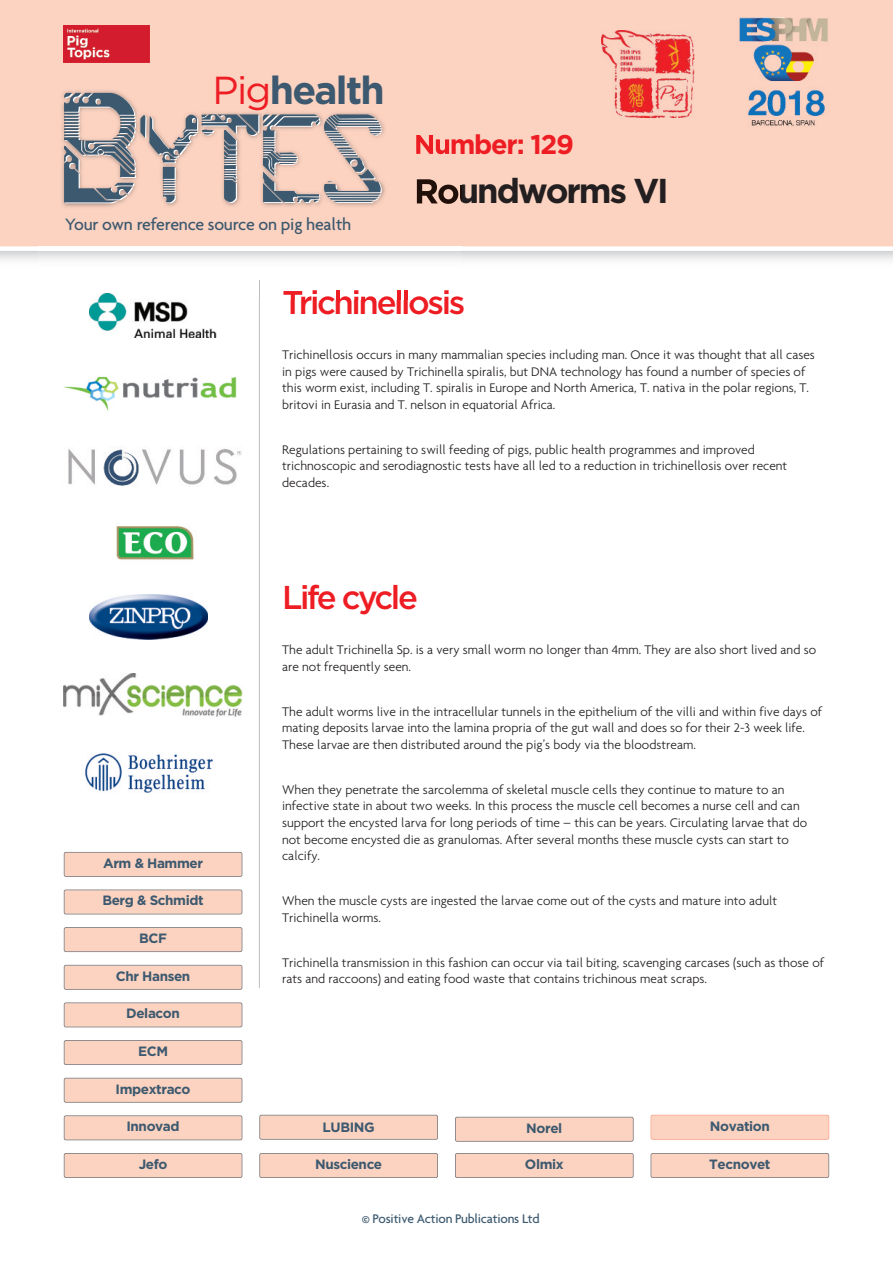
<style>
.page{position:relative;width:893px;height:1263px;background:#fff}
.page>*{position:absolute;margin:0;border:0;box-sizing:border-box;transform-origin:0 0}
.t1{font:127.5px "Circuit";letter-spacing:-.03em;color:#3c596f}
.t2{font:700 39px "Gotham";letter-spacing:-.045em;color:#3c596f}
.t3{font:700 34.5px "Gotham";letter-spacing:-.06em;color:#231f20}
.t4{font:500 33px "Gotham";letter-spacing:-.07em;color:#ee1d23}
.t5{font:700 27px "Gotham";letter-spacing:-.045em;color:#ee1d23}
.t6{font:500 17.85px "Agenda";letter-spacing:-.01em;color:#3c596f}
.t7{font:300 13.5px/16.5px "Agenda";color:#231f20}
.t8{font:700 13.5px "Gotham";letter-spacing:-.03em;color:#3c596f}
.t9{font:500 13.5px "Agenda";letter-spacing:-.015em;color:#3c596f}
.s1{font-weight:400;color:#ee1d23}
</style>
<div class="page">
<hr style="left:259px;top:281px;width:1px;height:707px;background:#bcbdc0">
<div style="left:0;top:0;width:893px;height:251px;background:#fcd2c0"></div>
<img style="left:39px;top:72px;width:423px;height:209px">
<img style="left:283px;top:290px;width:179px;height:10px">
<img style="left:416px;top:134px;width:46px;height:20px">
<img style="left:417px;top:178px;width:45px;height:26px">
<img style="left:64px;top:25px;width:85px;height:38px">
<img style="left:736px;top:18px;width:92px;height:111px">
<div style="left:456px;top:1117px;width:177px;height:24px;background:#fcd2c0"></div>
<div style="left:455px;top:1117px;width:179px;height:25px;border:2px solid #726c6c;border-radius:2px"></div>
<div style="left:456px;top:1154px;width:177px;height:23px;background:#fcd2c0"></div>
<div style="left:455px;top:1153px;width:179px;height:25px;border:2px solid #726c6c;border-radius:2px"></div>
<div style="left:260px;top:1154px;width:177px;height:23px;background:#fcd2c0"></div>
<div style="left:259px;top:1153px;width:179px;height:25px;border:2px solid #726c6c;border-radius:2px"></div>
<div style="left:260px;top:1115px;width:177px;height:24px;background:#fcd2c0"></div>
<div style="left:259px;top:1115px;width:179px;height:25px;border:2px solid #726c6c;border-radius:2px"></div>
<img style="left:85px;top:753px;width:128px;height:40px">
<img style="left:64px;top:376px;width:173px;height:35px">
<img style="left:90px;top:293px;width:126px;height:45px">
<img style="left:90px;top:595px;width:118px;height:44px">
<img style="left:68px;top:449px;width:174px;height:37px">
<img style="left:116px;top:526px;width:78px;height:34px">
<img style="left:601px;top:31px;width:93px;height:86px">
<img style="left:64px;top:673px;width:178px;height:43px">
<div style="left:651px;top:1115px;width:177px;height:24px;background:#fcd2c0"></div>
<div style="left:651px;top:1115px;width:178px;height:25px;border:2px solid #f6977a;border-radius:2px"></div>
<div style="left:65px;top:1003px;width:177px;height:23px;background:#fcd2c0"></div>
<div style="left:64px;top:1002px;width:178px;height:25px;border:2px solid #726c6c;border-radius:2px"></div>
<div style="left:65px;top:853px;width:177px;height:23px;background:#fcd2c0"></div>
<div style="left:64px;top:852px;width:178px;height:25px;border:2px solid #726c6c;border-radius:2px"></div>
<div style="left:65px;top:928px;width:177px;height:23px;background:#fcd2c0"></div>
<div style="left:64px;top:927px;width:178px;height:25px;border:2px solid #726c6c;border-radius:2px"></div>
<div style="left:65px;top:965px;width:177px;height:24px;background:#fcd2c0"></div>
<div style="left:64px;top:965px;width:178px;height:25px;border:2px solid #726c6c;border-radius:2px"></div>
<div style="left:65px;top:1078px;width:177px;height:24px;background:#fcd2c0"></div>
<div style="left:64px;top:1078px;width:178px;height:25px;border:2px solid #726c6c;border-radius:2px"></div>
<div style="left:65px;top:1154px;width:177px;height:23px;background:#fcd2c0"></div>
<div style="left:64px;top:1153px;width:178px;height:25px;border:2px solid #726c6c;border-radius:2px"></div>
<div style="left:65px;top:1116px;width:177px;height:23px;background:#fcd2c0"></div>
<div style="left:64px;top:1115px;width:178px;height:25px;border:2px solid #726c6c;border-radius:2px"></div>
<div style="left:65px;top:1041px;width:177px;height:23px;background:#fcd2c0"></div>
<div style="left:64px;top:1040px;width:178px;height:25px;border:2px solid #726c6c;border-radius:2px"></div>
<div style="left:651px;top:1154px;width:177px;height:23px;background:#fcd2c0"></div>
<div style="left:651px;top:1153px;width:178px;height:25px;border:2px solid #726c6c;border-radius:2px"></div>
<div style="left:65px;top:890px;width:177px;height:24px;background:#fcd2c0"></div>
<div style="left:64px;top:889px;width:178px;height:25px;border:2px solid #726c6c;border-radius:2px"></div>
<h2 class="t2" style="left:213px;top:68px;width:174px"><span class="s1">Pig</span>health</h2>
<h1 class="t1" style="left:59px;top:83px;width:328px">Bytes</h1>
<h3 class="t6" style="left:65px;top:213px;width:288px">Your own reference source on pig health</h3>
<h3 class="t5" style="left:414px;top:129px;width:162px">Number: 129</h3>
<h3 class="t3" style="left:414px;top:171px;width:256px">Roundworms VI</h3>
<p class="t8" style="left:103px;top:855px;width:101px">Arm &amp; Hammer</p>
<p class="t8" style="left:102px;top:893px;width:103px">Berg &amp; Schmidt</p>
<p class="t8" style="left:139px;top:930px;width:29px">BCF</p>
<p class="t8" style="left:116px;top:968px;width:76px">Chr Hansen</p>
<p class="t8" style="left:126px;top:1006px;width:55px">Delacon</p>
<p class="t8" style="left:138px;top:1043px;width:31px">ECM</p>
<p class="t8" style="left:116px;top:1081px;width:76px">Impextraco</p>
<p class="t8" style="left:126px;top:1119px;width:55px">Innovad</p>
<p class="t8" style="left:139px;top:1156px;width:30px">Jefo</p>
<h3 class="t4" style="left:282px;top:291px;width:185px">Trichinellosis</h3>
<p class="t7" style="left:282px;top:346px;width:534px">Trichinellosis occurs in many mammalian species including man. Once it was thought that all cases in pigs were caused by Trichinella spiralis, but DNA technology has found a number of species of this worm exist, including T. spiralis in Europe and North America, T. nativa in the polar regions, T. britovi in Eurasia and T. nelson in equatorial Africa.</p>
<p class="t7" style="left:282px;top:441px;width:507px">Regulations pertaining to swill feeding of pigs, public health programmes and improved trichnoscopic and serodiagnostic tests have all led to a reduction in trichinellosis over recent decades.</p>
<h3 class="t4" style="left:282px;top:586px;width:137px">Life cycle</h3>
<p class="t7" style="left:282px;top:641px;width:535px">The adult Trichinella Sp. is a very small worm no longer than 4mm. They are also short lived and so are not frequently seen.</p>
<p class="t7" style="left:282px;top:703px;width:541px">The adult worms live in the intracellular tunnels in the epithelium of the villi and within five days of mating deposits larvae into the lamina propria of the gut wall and does so for their 2-3 week life.<br>These larvae are then distributed around the pig’s body via the bloodstream.</p>
<p class="t7" style="left:282px;top:781px;width:527px">When they penetrate the sarcolemma of skeletal muscle cells they continue to mature to an infective state in about two weeks. In this process the muscle cell becomes a nurse cell and can support the encysted larva for long periods of time – this can be years. Circulating larvae that do not become encysted die as granulomas. After several months these muscle cysts can start to calcify.</p>
<p class="t7" style="left:282px;top:892px;width:497px">When the muscle cysts are ingested the larvae come out of the cysts and mature into adult<br>Trichinella worms.</p>
<p class="t7" style="left:282px;top:953px;width:543px">Trichinella transmission in this fashion can occur via tail biting, scavenging carcases (such as those of rats and raccoons) and eating food waste that contains trichinous meat scraps.</p>
<p class="t8" style="left:322px;top:1119px;width:54px">LUBING</p>
<p class="t8" style="left:710px;top:1118px;width:62px">Novation</p>
<p class="t8" style="left:526px;top:1120px;width:38px">Norel</p>
<p class="t8" style="left:315px;top:1156px;width:69px">Nuscience</p>
<p class="t8" style="left:525px;top:1156px;width:40px">Olmix</p>
<p class="t9" style="left:362px;top:1210px;width:179px">© Positive Action Publications Ltd</p>
<p class="t8" style="left:709px;top:1156px;width:63px">Tecnovet</p>
</div>
